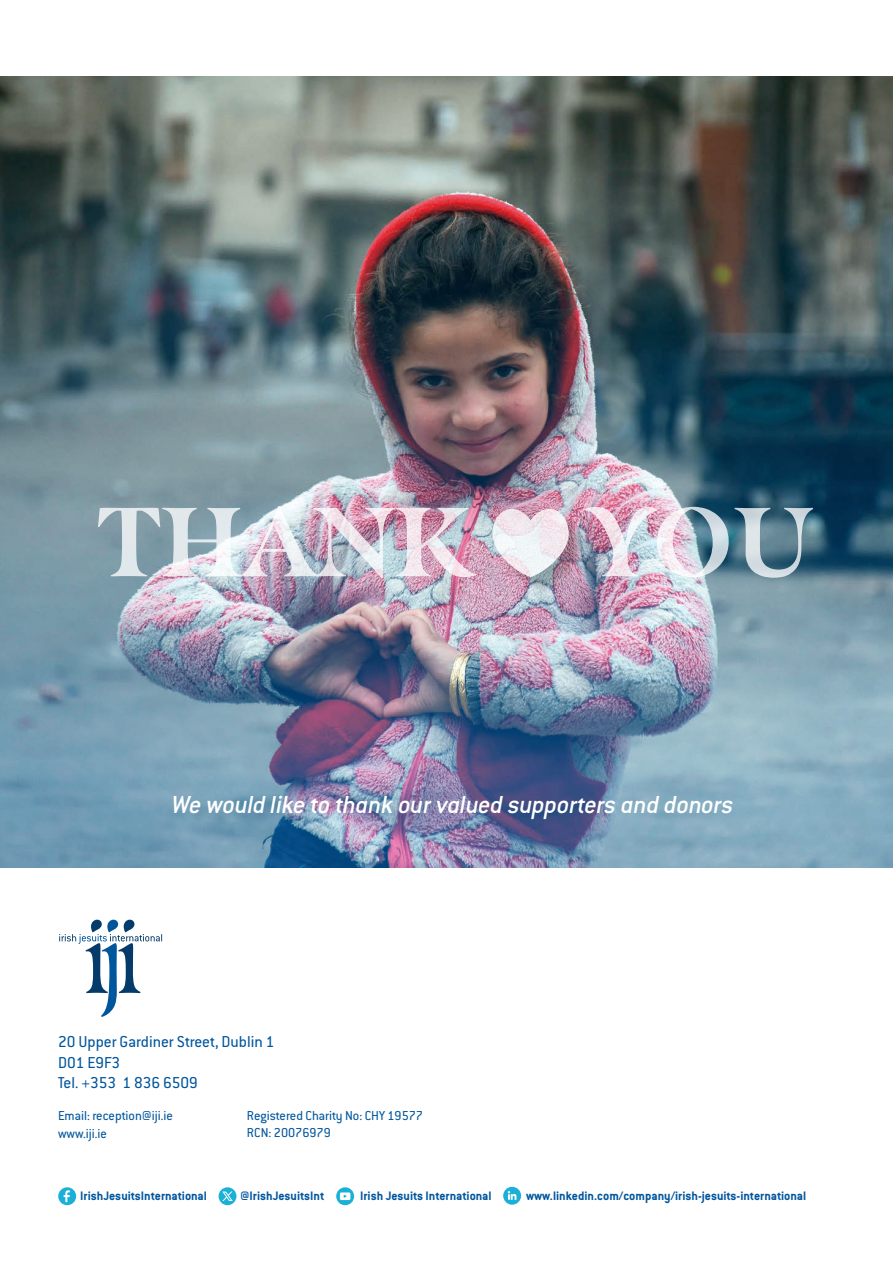
<style>
.page{position:relative;width:893px;height:1263px;background:#fff}
.page>*{position:absolute;margin:0;border:0;box-sizing:border-box;transform-origin:0 0}
.t1{font:italic 500 27px "Conduit ITC Std";letter-spacing:-.015em;color:#fff}
.t2{font:17.4px/20.7px "Conduit ITC Std";color:#00569d}
.t3{font:14.1px/17.2px "Conduit ITC Std";color:#00569d}
.t4{font:700 13.5px "Conduit ITC Std";color:#00569d}
</style>
<div class="page">
<img style="left:0;top:77px;width:893px;height:791px">
<div style="left:495px;top:511px;width:92px;height:84px;background:#1d1d1b;opacity:.35"></div>
<img style="left:98px;top:506px;width:715px;height:72px">
<svg style="left:59px;top:920px;width:103px;height:97px"></svg>
<div style="left:58px;top:1187px;width:18px;height:18px;background:#1bb0d7;border-radius:9px"></div>
<svg style="left:64px;top:1190px;width:6px;height:12px"></svg>
<div style="left:219px;top:1187px;width:17px;height:18px;background:#1bb0d7;border-radius:50%"></div>
<svg style="left:222px;top:1191px;width:11px;height:10px"></svg>
<svg style="left:336px;top:1187px;width:18px;height:18px"></svg>
<svg style="left:340px;top:1192px;width:10px;height:8px"></svg>
<div style="left:503px;top:1187px;width:18px;height:18px;background:#1bb0d7;border-radius:50%"></div>
<svg style="left:508px;top:1191px;width:8px;height:9px"></svg>
<h1 class="t1" style="left:172px;top:788px;width:563px">We would like to thank our valued supporters and donors</h1>
<p class="t2" style="left:58px;top:1031px;width:218px">20 Upper Gardiner Street, Dublin 1<br>D01 E9F3<br>Tel. +353 1 836 6509</p>
<p class="t3" style="left:58px;top:1107px;width:116px">Email: reception@iji.ie www.iji.ie</p>
<p class="t3" style="left:247px;top:1106px;width:178px">Registered Charity No: CHY 19577<br>RCN: 20076979</p>
<p class="t4" style="left:80px;top:1188px;width:128px">IrishJesuitsInternational</p>
<p class="t4" style="left:240px;top:1188px;width:86px">@IrishJesuitsInt</p>
<p class="t4" style="left:360px;top:1188px;width:133px">Irish Jesuits International</p>
<p class="t4" style="left:526px;top:1188px;width:282px">www.linkedin.com/company/irish-jesuits-international</p>
</div>
